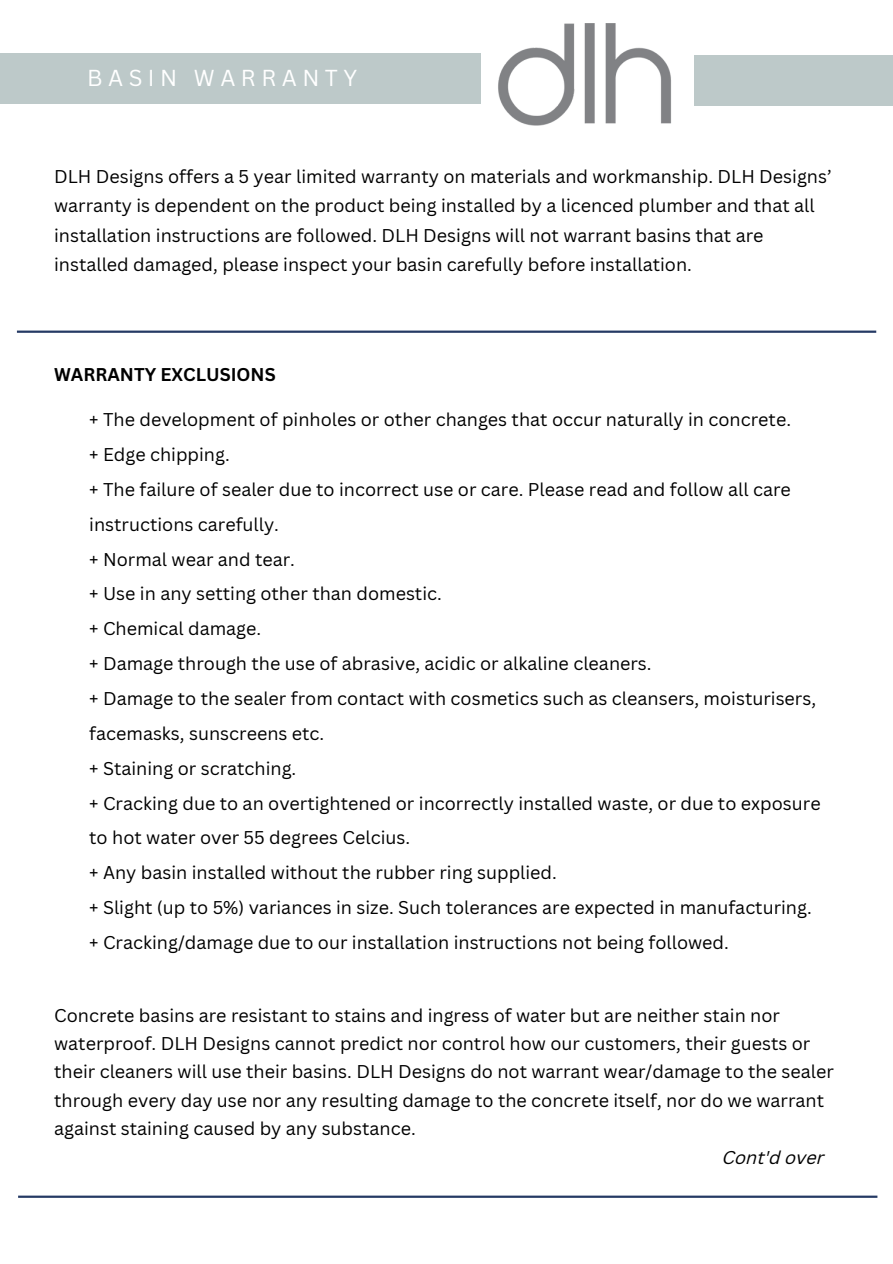
<style>
.page{position:relative;width:893px;height:1264px;background:#fff}
.page>*{position:absolute;margin:0;border:0;box-sizing:border-box;transform-origin:0 0}
.t1{font:22.5px "Canva Sans";letter-spacing:.245em;color:#fff}
.t2{font:18px/34.8px "Canva Sans";color:#000}
.t3{font:700 18px "Canva Sans";color:#000}
.t4{font:italic 18px "Canva Sans";color:#000}
</style>
<div class="page">
<div style="left:0;top:53px;width:480px;height:50px;background:#bdc9c9"></div>
<div style="left:694px;top:55px;width:198px;height:50px;background:#bdc9c9"></div>
<hr style="left:17px;top:330px;width:859px;height:3px;background:#253a64">
<img style="left:480px;top:24px;width:191px;height:102px">
<hr style="left:18px;top:1195px;width:859px;height:2px;background:#253a64">
<p class="t1" style="left:87px;top:62px;width:272px">BASIN WARRANTY</p>
<p class="t2" style="left:54px;top:161px;width:779px;line-height:29.2px">DLH Designs offers a 5 year limited warranty on materials and workmanship. DLH Designs’ warranty is dependent on the product being installed by a licenced plumber and that all installation instructions are followed. DLH Designs will not warrant basins that are installed damaged, please inspect your basin carefully before installation.</p>
<p class="t3" style="left:54px;top:362px;width:223px">WARRANTY EXCLUSIONS</p>
<p class="t2" style="left:89px;top:401px;width:732px">+ The development of pinholes or other changes that occur naturally in concrete.<br>+ Edge chipping.<br>+ The failure of sealer due to incorrect use or care. Please read and follow all care instructions carefully.<br>+ Normal wear and tear.<br>+ Use in any setting other than domestic.<br>+ Chemical damage.<br>+ Damage through the use of abrasive, acidic or alkaline cleaners.<br>+ Damage to the sealer from contact with cosmetics such as cleansers, moisturisers, facemasks, sunscreens etc.<br>+ Staining or scratching.<br>+ Cracking due to an overtightened or incorrectly installed waste, or due to exposure to hot water over 55 degrees Celcius.<br>+ Any basin installed without the rubber ring supplied.<br>+ Slight (up to 5%) variances in size. Such tolerances are expected in manufacturing. + Cracking/damage due to our installation instructions not being followed.</p>
<p class="t2" style="left:54px;top:1001px;width:781px;line-height:28px">Concrete basins are resistant to stains and ingress of water but are neither stain nor waterproof. DLH Designs cannot predict nor control how our customers, their guests or their cleaners will use their basins. DLH Designs do not warrant wear/damage to the sealer through every day use nor any resulting damage to the concrete itself, nor do we warrant against staining caused by any substance.</p>
<p class="t4" style="left:722px;top:1149px;width:103px">Cont'd over</p>
</div>
